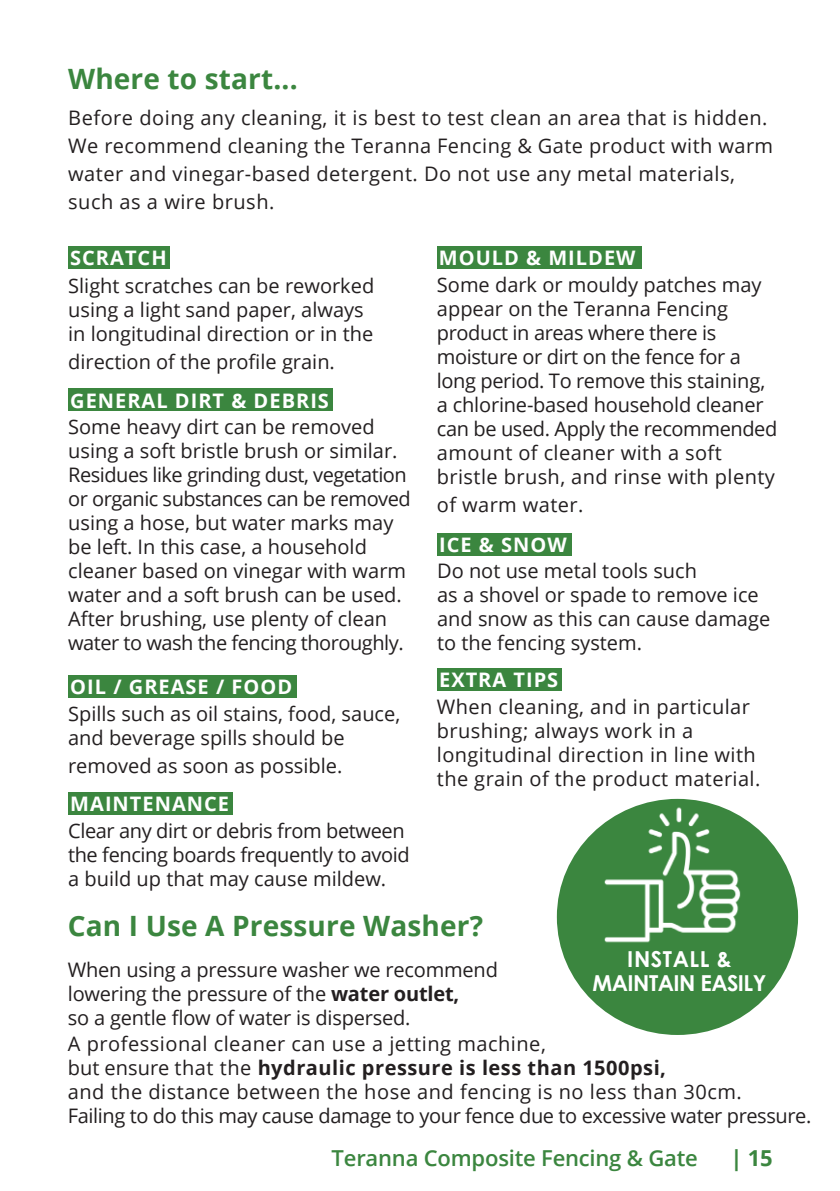
<style>
.page{position:relative;width:840px;height:1191px;background:#fff}
.page>*{position:absolute;margin:0;border:0;box-sizing:border-box;transform-origin:0 0}
.t1{font:700 28px "Open Sans";letter-spacing:.005em;color:#3b863f}
.t2{font:600 22px "Open Sans";letter-spacing:-.01em;color:#3b863f}
.t3{font:700 22px/24px "Century Gothic";letter-spacing:-.025em;color:#fff;text-align:center}
.t4{font:700 22px "Open Sans";color:#3b863f}
.t5{font:20px/24px "Open Sans";color:#231f20}
.t6{font:20px/24px "Open Sans";letter-spacing:.025em;color:#231f20}
.t7{font:20px/24px "Open Sans";letter-spacing:.02em;color:#231f20}
.t8{font:20px/24px "Open Sans";letter-spacing:-.02em;color:#231f20}
.t9{font:700 20px "Open Sans";letter-spacing:.05em;color:#fff}
.s1{font-weight:700}
</style>
<div class="page">
<div style="left:68px;top:246px;width:101px;height:23px;background:#3b863f"></div>
<div style="left:68px;top:388px;width:265px;height:23px;background:#3b863f"></div>
<div style="left:437px;top:533px;width:134px;height:22px;background:#3b863f"></div>
<div style="left:68px;top:674px;width:228px;height:23px;background:#3b863f"></div>
<div style="left:436px;top:246px;width:205px;height:23px;background:#3b863f"></div>
<div style="left:556px;top:799px;width:241px;height:236px;background:#3b863f;border-radius:50%"></div>
<img style="left:599px;top:799px;width:144px;height:144px">
<div style="left:68px;top:792px;width:165px;height:23px;background:#3b863f"></div>
<div style="left:437px;top:667px;width:124px;height:23px;background:#3b863f"></div>
<h1 class="t1" style="left:68px;top:60px;width:231px">Where to start...</h1>
<p class="t6" style="left:68px;top:103px;width:706px;line-height:28px">Before doing any cleaning, it is best to test clean an area that is hidden.<br>We recommend cleaning the Teranna Fencing &amp; Gate product with warm water and vinegar-based detergent. Do not use any metal materials, such as a wire brush.</p>
<p class="t9" style="left:70px;top:244px;width:98px">SCRATCH</p>
<p class="t5" style="left:68px;top:273px;width:307px">Slight scratches can be reworked using a light sand paper, always in longitudinal direction or in the</p>
<p class="t5" style="left:68px;top:349px;width:268px">direction of the profile grain.</p>
<p class="t9" style="left:70px;top:386px;width:260px">GENERAL DIRT &amp; DEBRIS</p>
<p class="t5" style="left:68px;top:414px;width:344px">Some heavy dirt can be removed using a soft bristle brush or similar.<br>Residues like grinding dust, vegetation or organic substances can be removed using a hose, but water marks may be left. In this case, a household cleaner based on vinegar with warm water and a soft brush can be used.<br>After brushing, use plenty of clean water to wash the fencing thoroughly.</p>
<p class="t9" style="left:70px;top:672px;width:223px">OIL / GREASE / FOOD</p>
<p class="t5" style="left:68px;top:701px;width:333px">Spills such as oil stains, food, sauce, and beverage spills should be</p>
<p class="t5" style="left:68px;top:753px;width:276px">removed as soon as possible.</p>
<p class="t9" style="left:70px;top:790px;width:160px">MAINTENANCE</p>
<p class="t8" style="left:68px;top:818px;width:343px">Clear any dirt or debris from between the fencing boards frequently to avoid a build up that may cause mildew.</p>
<p class="t9" style="left:438px;top:244px;width:198px">MOULD &amp; MILDEW</p>
<p class="t5" style="left:436px;top:272px;width:342px">Some dark or mouldy patches may appear on the Teranna Fencing product in areas where there is moisture or dirt on the fence for a long period. To remove this staining, a chlorine-based household cleaner can be used. Apply the recommended amount of cleaner with a soft bristle brush, and rinse with plenty</p>
<p class="t7" style="left:436px;top:492px;width:148px">of warm water.</p>
<p class="t9" style="left:439px;top:530px;width:129px">ICE &amp; SNOW</p>
<p class="t5" style="left:437px;top:558px;width:334px">Do not use metal tools such<br>as a shovel or spade to remove ice and snow as this can cause damage to the fencing system.</p>
<p class="t9" style="left:439px;top:665px;width:121px">EXTRA TIPS</p>
<p class="t7" style="left:436px;top:694px;width:325px">When cleaning, and in particular brushing; always work in a longitudinal direction in line with the grain of the product material.</p>
<h1 class="t1" style="left:68px;top:905px;width:416px">Can I Use A Pressure Washer?</h1>
<p class="t5" style="left:68px;top:956px;width:431px">When using a pressure washer we recommend lowering the pressure of the <span class="s1">water outlet,<br></span>so a gentle flow of water is dispersed.</p>
<p class="t3" style="left:592px;top:946px;width:175px">INSTALL &amp;<br>MAINTAIN EASILY</p>
<p class="t6" style="left:68px;top:1031px;width:744px">A professional cleaner can use a jetting machine,<br>but ensure that the <span class="s1">hydraulic pressure is less than 1500psi,<br></span>and the distance between the hose and fencing is no less than 30cm.<br>Failing to do this may cause damage to your fence due to excessive water pressure.</p>
<p class="t2" style="left:331px;top:1142px;width:367px">Teranna Composite Fencing &amp; Gate</p>
<p class="t4" style="left:730px;top:1142px;width:44px">| 15</p>
</div>
